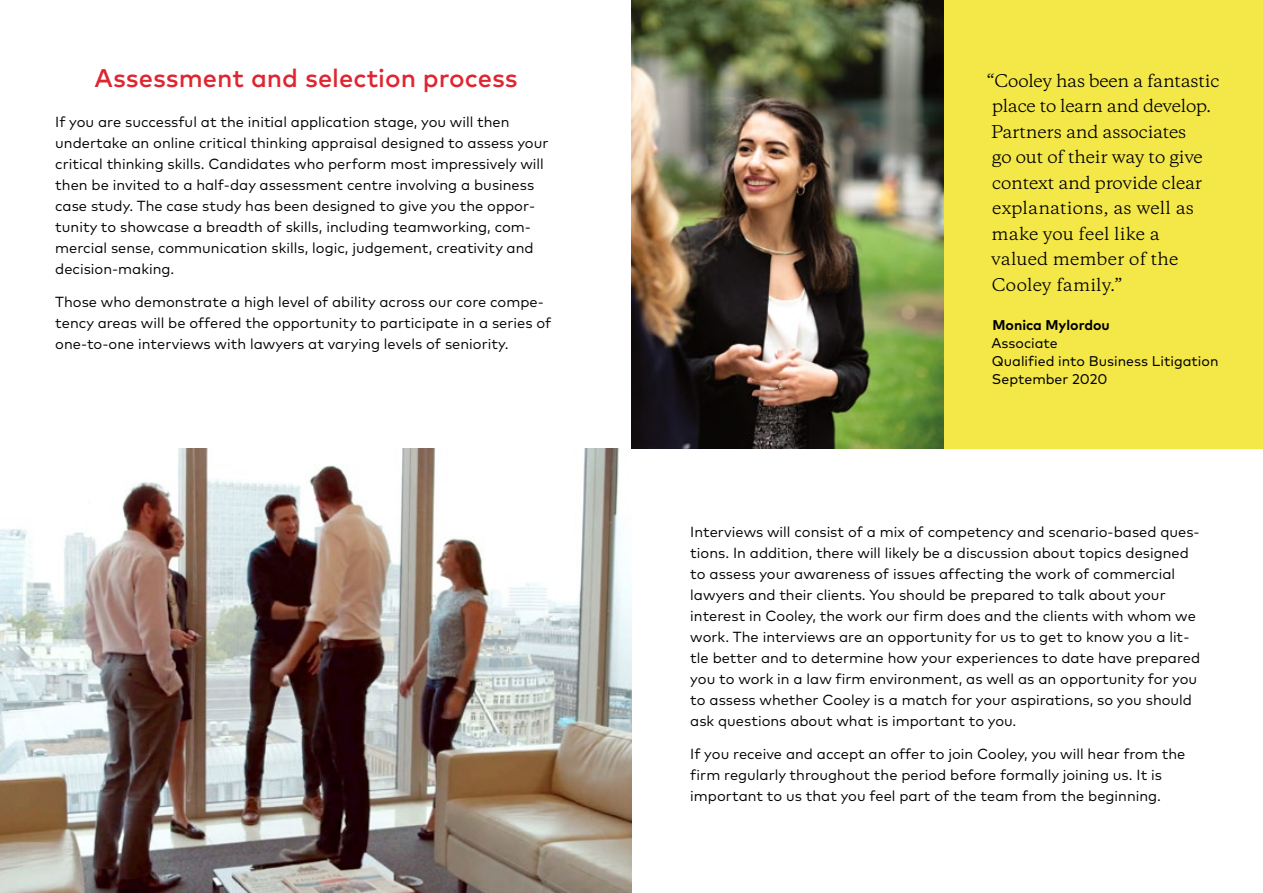
<style>
.page{position:relative;width:1263px;height:893px;background:#fff}
.page>*{position:absolute;margin:0;border:0;box-sizing:border-box;transform-origin:0 0}
.t1{font:500 25.5px "Mark OT";color:#df2530}
.t2{font:16.5px/25.5px "Copernicus";letter-spacing:-.01em;color:#000}
.t3{font:14.7px/21px "Mark OT";color:#000}
.t4{font:14.1px/18px "Mark OT";color:#000}
.t5{font:700 14.1px "Mark OT";color:#000}
</style>
<div class="page">
<img style="left:0;top:449px;width:631px;height:444px">
<div style="left:942px;top:0;width:321px;height:449px;background:#f4e849"></div>
<img style="left:631px;top:0;width:312px;height:449px">
<h1 class="t1" style="left:95px;top:62px;width:425px">Assessment and selection process</h1>
<p class="t3" style="left:55px;top:111px;width:495px">If you are successful at the initial application stage, you will then undertake an online critical thinking appraisal designed to assess your critical thinking skills. Candidates who perform most impressively will then be invited to a half-day assessment centre involving a business case study. The case study has been designed to give you the oppor&shy;tunity to showcase a breadth of skills, including teamworking, com&shy;mercial sense, communication skills, logic, judgement, creativity and decision-making.</p>
<p class="t3" style="left:55px;top:291px;width:498px">Those who demonstrate a high level of ability across our core compe&shy;tency areas will be offered the opportunity to participate in a series of one-to-one interviews with lawyers at varying levels of seniority.</p>
<p class="t2" style="left:987px;top:68px;width:234px">“Cooley has been a fantastic place to learn and develop.<br>Partners and associates<br>go out of their way to give context and provide clear explanations, as well as make you feel like a<br>valued member of the<br>Cooley family.”</p>
<p class="t5" style="left:992px;top:316px;width:119px">Monica Mylordou</p>
<p class="t4" style="left:991px;top:334px;width:229px">Associate<br>Qualified into Business Litigation<br>September 2020</p>
<p class="t3" style="left:690px;top:521px;width:511px">Interviews will consist of a mix of competency and scenario-based ques&shy;tions. In addition, there will likely be a discussion about topics designed to assess your awareness of issues affecting the work of commercial lawyers and their clients. You should be prepared to talk about your interest in Cooley, the work our firm does and the clients with whom we work. The interviews are an opportunity for us to get to know you a lit&shy;tle better and to determine how your experiences to date have prepared you to work in a law firm environment, as well as an opportunity for you to assess whether Cooley is a match for your aspirations, so you should ask questions about what is important to you.</p>
<p class="t3" style="left:690px;top:743px;width:497px">If you receive and accept an offer to join Cooley, you will hear from the firm regularly throughout the period before formally joining us. It is important to us that you feel part of the team from the beginning.</p>
</div>
